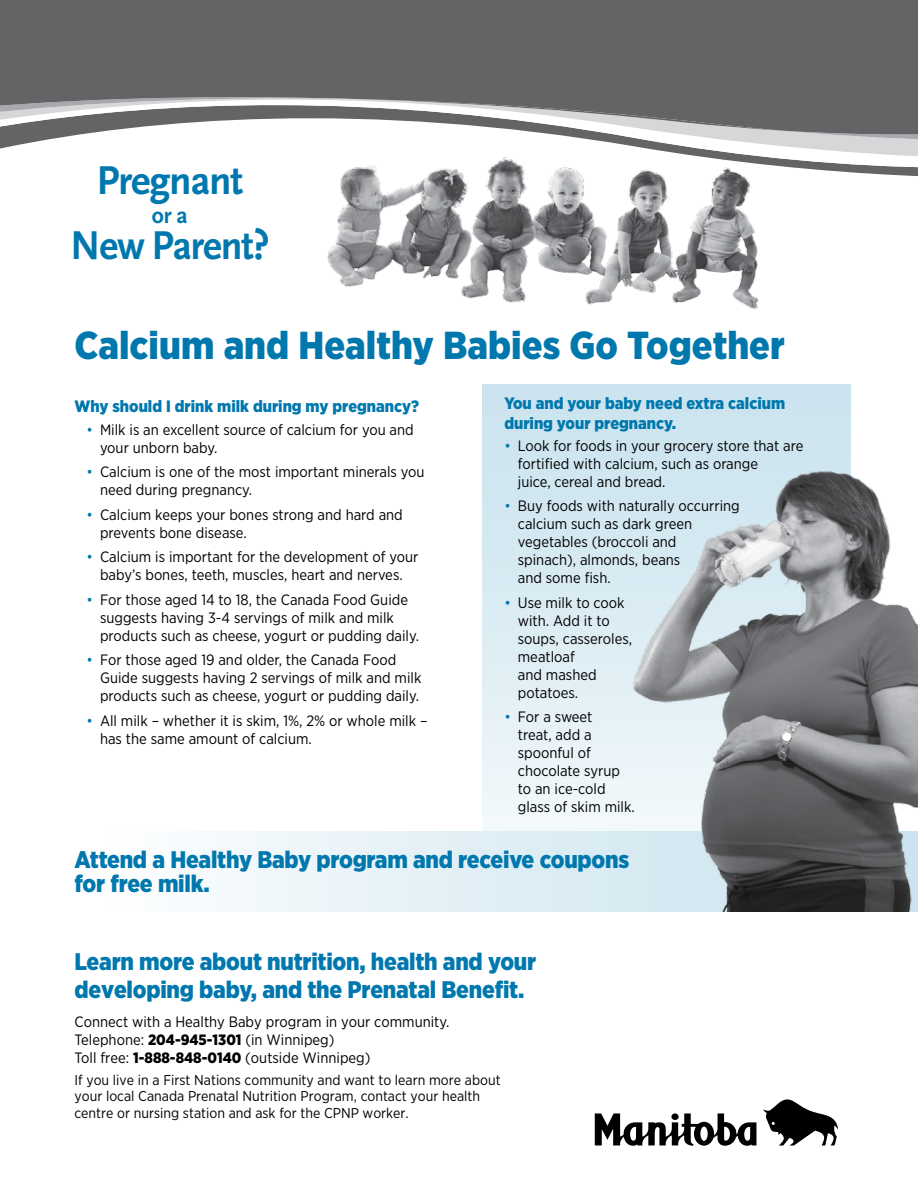
<style>
.page{position:relative;width:918px;height:1188px;background:#fff}
.page>*{position:absolute;margin:0;border:0;box-sizing:border-box;transform-origin:0 0}
.t1{font:700 42px "Scala Sans";letter-spacing:-.025em;color:#0078ae;scale:.95 1}
.t2{font:700 42px "Scala Sans";letter-spacing:-.025em;color:#0078ae}
.t3{font:900 39px "Gotham Narrow";color:#0078ae}
.t4{font:900 24px/24px "Gotham Narrow";letter-spacing:-.01em;color:#0078ae}
.t5{font:700 24px "Scala Sans";color:#0078ae}
.subheads{font:900 16.5px/19.5px "Gotham Narrow";color:#0078ae}
.text_bullets{font:15px/18px "Gotham Narrow";color:#000}
.t6{font:14.25px/16.5px "Gotham Narrow";color:#000}
.s1{color:#0078ae}
.s2{font-weight:900}
</style>
<div class="page">
<svg style="left:483px;top:384px;width:367px;height:448px;background:#d9ebf3"></svg>
<svg style="left:220px;top:832px;width:412px;height:80px"></svg>
<img style="left:632px;top:430px;width:286px;height:482px">
<img style="left:327px;top:227px;width:432px;height:83px">
<svg style="left:337px;top:192px;width:416px;height:35px"></svg>
<svg style="left:340px;top:176px;width:578px;height:16px"></svg>
<svg style="left:342px;top:168px;width:576px;height:8px"></svg>
<svg style="left:0;top:0;width:918px;height:168px;fill:#636466"></svg>
<svg style="left:595px;top:1113px;width:161px;height:33px"></svg>
<div style="left:671px;top:1113px;width:8px;height:7px;background:#000;border-radius:50%"></div>
<svg style="left:763px;top:1099px;width:75px;height:47px"></svg>
<p class="t2" style="left:96px;top:158px;width:148px">Pregnant</p>
<p class="t5" style="left:152px;top:202px;width:37px">or a</p>
<p class="t1" style="left:70px;top:223px;width:211px">New Parent?</p>
<p class="t3" style="left:75px;top:319px;width:712px">Calcium and Healthy Babies Go Together</p>
<p class="subheads" style="left:75px;top:397px;width:346px">Why should I drink milk during my pregnancy?</p>
<p class="text_bullets" style="left:100px;top:420px;width:315px;text-indent:-14px"><span class="s1">•</span> Milk is an excellent source of calcium for you and your unborn baby.</p>
<p class="text_bullets" style="left:100px;top:463px;width:326px;text-indent:-14px"><span class="s1">•</span> Calcium is one of the most important minerals you need during pregnancy.</p>
<p class="text_bullets" style="left:100px;top:505px;width:304px;text-indent:-14px"><span class="s1">•</span> Calcium keeps your bones strong and hard and prevents bone disease.</p>
<p class="text_bullets" style="left:87px;top:548px;width:333px;text-align:center"><span class="s1">•</span> Calcium is important for the development of your baby’s bones, teeth, muscles, heart and nerves.</p>
<p class="text_bullets" style="left:100px;top:590px;width:321px;text-indent:-14px"><span class="s1">•</span> For those aged 14 to 18, the Canada Food Guide suggests having 3-4 servings of milk and milk products such as cheese, yogurt or pudding daily.</p>
<p class="text_bullets" style="left:100px;top:651px;width:323px;text-indent:-14px"><span class="s1">•</span> For those aged 19 and older, the Canada Food<br>Guide suggests having 2 servings of milk and milk products such as cheese, yogurt or pudding daily.</p>
<p class="text_bullets" style="left:100px;top:711px;width:329px;text-indent:-14px"><span class="s1">•</span> All milk – whether it is skim, 1%, 2% or whole milk – has the same amount of calcium.</p>
<p class="subheads" style="left:504px;top:393px;width:282px">You and your baby need extra calcium during your pregnancy.</p>
<p class="text_bullets" style="left:518px;top:436px;width:287px;text-indent:-14px"><span class="s1">•</span> Look for foods in your grocery store that are fortified with calcium, such as orange<br>juice, cereal and bread.</p>
<p class="text_bullets" style="left:518px;top:497px;width:223px;text-indent:-14px"><span class="s1">•</span> Buy foods with naturally occurring calcium such as dark green vegetables (broccoli and<br>spinach), almonds, beans<br>and some fish.</p>
<p class="text_bullets" style="left:518px;top:593px;width:116px;text-indent:-14px"><span class="s1">•</span> Use milk to cook with. Add it to soups, casseroles, meatloaf<br>and mashed potatoes.</p>
<p class="text_bullets" style="left:518px;top:708px;width:118px;text-indent:-14px"><span class="s1">•</span> For a sweet<br>treat, add a spoonful of chocolate syrup to an ice-cold glass of skim milk.</p>
<p class="t4" style="left:75px;top:847px;width:556px">Attend a Healthy Baby program and receive coupons for free milk.</p>
<p class="t4" style="left:75px;top:947px;width:463px;line-height:28.5px">Learn more about nutrition, health and your developing baby, and the Prenatal Benefit.</p>
<p class="text_bullets" style="left:75px;top:1012px;width:376px">Connect with a Healthy Baby program in your community.<br>Telephone: <span class="s2">204-945-1301</span> (in Winnipeg)<br>Toll free: <span class="s2">1-888-848-0140</span> (outside Winnipeg)</p>
<p class="t6" style="left:75px;top:1071px;width:428px">If you live in a First Nations community and want to learn more about your local Canada Prenatal Nutrition Program, contact your health centre or nursing station and ask for the CPNP worker.</p>
</div>
